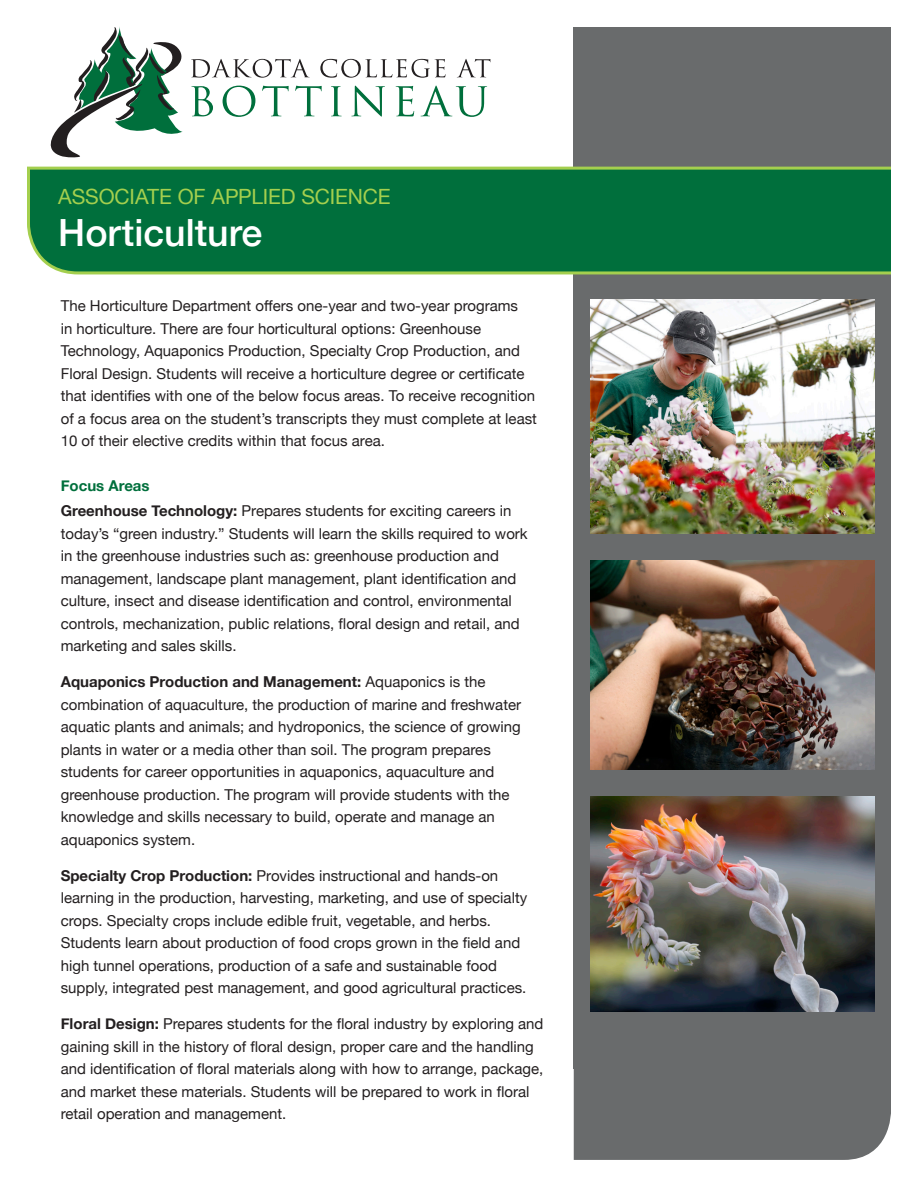
<style>
.page{position:relative;width:918px;height:1188px;background:#fff}
.page>*{position:absolute;margin:0;border:0;box-sizing:border-box;transform-origin:0 0}
.t1{font:500 37.5px "Helvetica Neue";color:#fff}
.t2{font:21px "Helvetica Neue";letter-spacing:-.005em;color:#a4cf4e}
.t3{font:15px/22.5px "Helvetica Neue";color:#231f20}
.t4{font:700 15px "Helvetica Neue";color:#006f3c}
.s1{font-weight:700}
</style>
<div class="page">
<div style="left:574px;top:1068px;width:317px;height:92px;background:#696b6c"></div>
<div style="left:574px;top:27px;width:317px;height:1041px;background:#696b6c"></div>
<img style="left:591px;top:300px;width:283px;height:233px">
<img style="left:591px;top:560px;width:283px;height:210px">
<img style="left:591px;top:796px;width:283px;height:215px">
<svg style="left:27px;top:165px;width:864px;height:111px"></svg>
<svg style="left:51px;top:27px;width:439px;height:131px"></svg>
<p class="t2" style="left:58px;top:182px;width:334px">ASSOCIATE OF APPLIED SCIENCE</p>
<p class="t1" style="left:58px;top:203px;width:205px">Horticulture</p>
<p class="t3" style="left:61px;top:296px;width:478px">The Horticulture Department offers one-year and two-year programs<br>in horticulture. There are four horticultural options: Greenhouse Technology, Aquaponics Production, Specialty Crop Production, and Floral Design. Students will receive a horticulture degree or certificate that identifies with one of the below focus areas. To receive recognition of a focus area on the student’s transcripts they must complete at least 10 of their elective credits within that focus area.</p>
<p class="t4" style="left:61px;top:474px;width:90px">Focus Areas</p>
<p class="t3" style="left:61px;top:501px;width:469px"><span class="s1">Greenhouse Technology:</span> Prepares students for exciting careers in today’s “green industry.” Students will learn the skills required to work in the greenhouse industries such as: greenhouse production and management, landscape plant management, plant identification and culture, insect and disease identification and control, environmental controls, mechanization, public relations, floral design and retail, and marketing and sales skills.</p>
<p class="t3" style="left:61px;top:672px;width:462px"><span class="s1">Aquaponics Production and Management:</span> Aquaponics is the combination of aquaculture, the production of marine and freshwater aquatic plants and animals; and hydroponics, the science of growing plants in water or a media other than soil. The program prepares students for career opportunities in aquaponics, aquaculture and greenhouse production. The program will provide students with the knowledge and skills necessary to build, operate and manage an aquaponics system.</p>
<p class="t3" style="left:61px;top:865px;width:468px"><span class="s1">Specialty Crop Production:</span> Provides instructional and hands-on learning in the production, harvesting, marketing, and use of specialty crops. Specialty crops include edible fruit, vegetable, and herbs.<br>Students learn about production of food crops grown in the field and high tunnel operations, production of a safe and sustainable food supply, integrated pest management, and good agricultural practices.</p>
<p class="t3" style="left:61px;top:1014px;width:484px"><span class="s1">Floral Design:</span> Prepares students for the floral industry by exploring and gaining skill in the history of floral design, proper care and the handling and identification of floral materials along with how to arrange, package, and market these materials. Students will be prepared to work in floral retail operation and management.</p>
</div>
